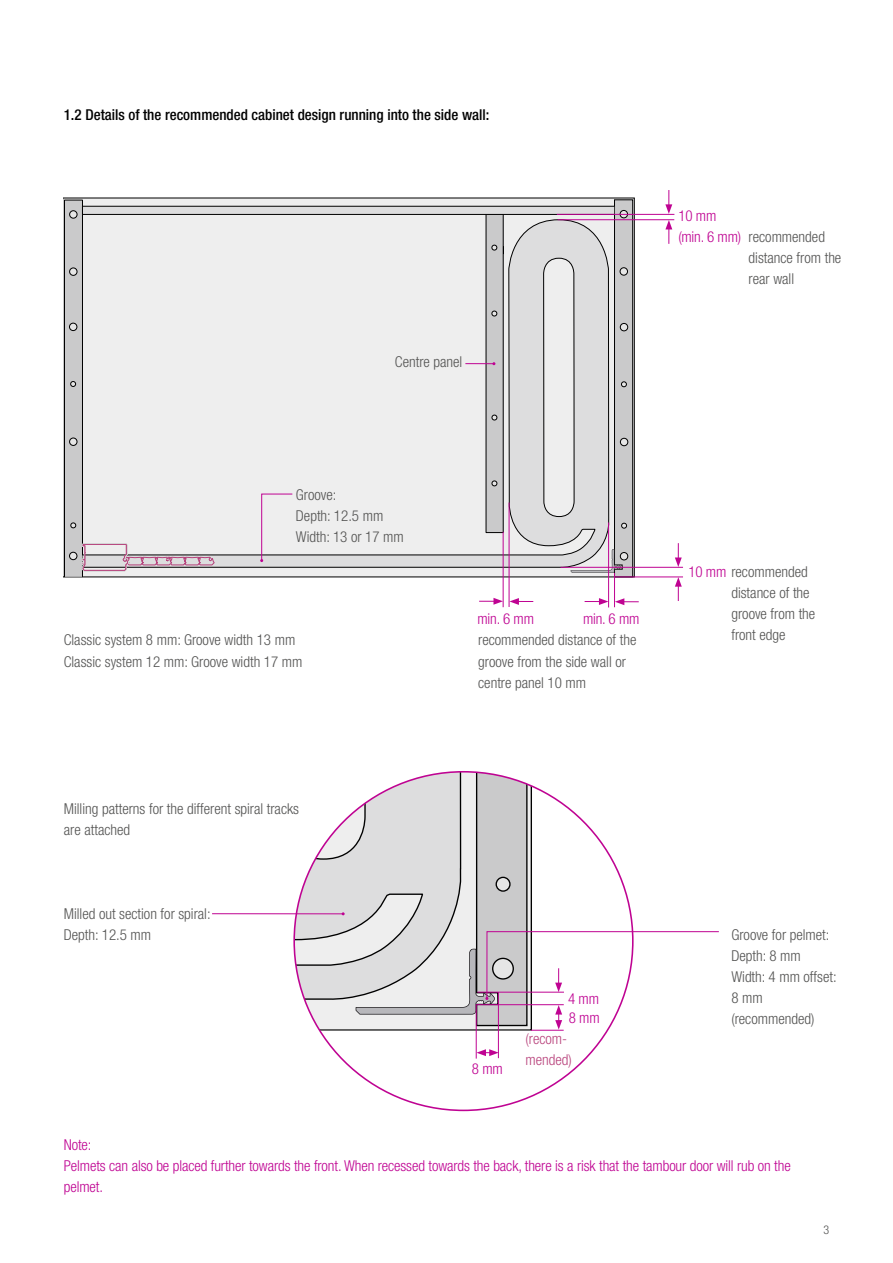
<style>
.page{position:relative;width:893px;height:1263px;background:#fff}
.page>*{position:absolute;margin:0;border:0;box-sizing:border-box;transform-origin:0 0}
.t1{font:300 condensed 15px/21px "Helvetica Neue LT Com";color:#545453}
.t2{font:300 condensed 15px/21px "Helvetica Neue LT Com";letter-spacing:-.005em;color:#bf0392}
.t3{font:500 condensed 15px "Helvetica Neue LT Com";color:#000}
.t4{font:300 condensed 15px/21px "Helvetica Neue LT Com";color:#b9447d}
.t5{font:300 condensed 12px "Helvetica Neue LT Com";color:#545453}
.s1{color:#bf0392}
</style>
<div class="page">
<svg style="left:82px;top:197px;width:527px;height:388px;background:#e8e8e8"></svg>
<svg style="left:64px;top:199px;width:151px;height:378px;background:#e3e3e3"></svg>
<div style="left:70px;top:268px;width:7px;height:7px;background:#e6e6e6;border-radius:50%"></div>
<div style="left:69px;top:268px;width:8px;height:8px;border:1px solid #000;border-radius:50%"></div>
<div style="left:70px;top:211px;width:7px;height:7px;background:#e6e6e6;border-radius:50%"></div>
<div style="left:69px;top:210px;width:8px;height:9px;border:1px solid #000;border-radius:50%"></div>
<svg style="left:543px;top:199px;width:90px;height:379px;background:#cdcccd"></svg>
<div style="left:620px;top:268px;width:7px;height:7px;background:#e6e6e6;border-radius:50%"></div>
<div style="left:620px;top:267px;width:8px;height:9px;border:1px solid #000;border-radius:50%"></div>
<svg style="left:620px;top:210px;width:7px;height:8px"></svg>
<div style="left:620px;top:210px;width:8px;height:8px;border:1px solid #000;border-radius:50%"></div>
<div style="left:82px;top:206px;width:533px;height:9px;background:#ddddde;border:1px solid #000"></div>
<svg style="left:465px;top:213px;width:39px;height:320px;background:#d2d2d3"></svg>
<hr style="left:614px;top:573px;width:1px;height:34px;background:#bf0392">
<svg style="left:615px;top:598px;width:24px;height:7px"></svg>
<hr style="left:608px;top:522px;width:1px;height:85px;background:#bf0392">
<svg style="left:585px;top:598px;width:23px;height:7px"></svg>
<hr style="left:615px;top:576px;width:68px;height:1px;background:#bf0392">
<svg style="left:675px;top:543px;width:7px;height:24px"></svg>
<hr style="left:561px;top:567px;width:122px;height:1px;background:#bf0392">
<svg style="left:675px;top:577px;width:7px;height:24px"></svg>
<hr style="left:558px;top:219px;width:116px;height:1px;background:#bf0392">
<svg style="left:665px;top:190px;width:7px;height:24px"></svg>
<hr style="left:557px;top:214px;width:117px;height:1px;background:#bf0392">
<svg style="left:665px;top:220px;width:7px;height:24px"></svg>
<hr style="left:509px;top:502px;width:1px;height:105px;background:#bf0392">
<svg style="left:509px;top:598px;width:24px;height:7px"></svg>
<hr style="left:503px;top:532px;width:1px;height:75px;background:#bf0392">
<svg style="left:479px;top:598px;width:24px;height:7px"></svg>
<svg style="left:260px;top:493px;width:33px;height:69px;background:#e6dee4"></svg>
<hr style="left:498px;top:992px;width:1px;height:66px;background:#bf0392">
<hr style="left:476px;top:1004px;width:1px;height:54px;background:#bf0392">
<svg style="left:476px;top:1049px;width:23px;height:7px"></svg>
<hr style="left:531px;top:1030px;width:33px;height:1px;background:#bf0392">
<hr style="left:212px;top:913px;width:131px;height:1px;background:#bf0392">
<svg style="left:294px;top:772px;width:425px;height:257px"></svg>
<p class="t3" style="left:64px;top:106px;width:427px">1.2 Details of the recommended cabinet design running into the side wall:</p>
<p class="t1" style="left:395px;top:352px;width:69px">Centre panel</p>
<p class="t2" style="left:678px;top:205px;width:64px">10 mm (min. 6 mm)</p>
<p class="t1" style="left:749px;top:226px;width:94px">recommended distance from the rear wall</p>
<p class="t1" style="left:296px;top:484px;width:109px">Groove:<br>Depth: 12.5 mm<br>Width: 13 or 17 mm</p>
<p class="t1" style="left:64px;top:630px;width:240px">Classic system 8 mm: Groove width 13 mm<br>Classic system 12 mm: Groove width 17 mm</p>
<p class="t1" style="left:64px;top:798px;width:237px">Milling patterns for the different spiral tracks are attached</p>
<p class="t1" style="left:64px;top:903px;width:148px">Milled out section for spiral:<br>Depth: 12.5 mm</p>
<p class="t2" style="left:477px;top:609px;width:58px">min. 6 mm</p>
<p class="t2" style="left:583px;top:609px;width:58px">min. 6 mm</p>
<p class="t1" style="left:478px;top:630px;width:160px">recommended distance of the groove from the side wall or centre panel 10 mm</p>
<p class="t1" style="left:731px;top:561px;width:85px;text-indent:-43px"><span class="s1">10 mm</span> recommended distance of the groove from the front edge</p>
<p class="t2" style="left:472px;top:1058px;width:32px">8 mm</p>
<p class="t2" style="left:568px;top:988px;width:32px">4 mm</p>
<p class="t2" style="left:569px;top:1007px;width:32px">8 mm</p>
<p class="t4" style="left:525px;top:1028px;width:48px">(recom&shy;mended)</p>
<p class="t1" style="left:731px;top:924px;width:107px">Groove for pelmet:<br>Depth: 8 mm<br>Width: 4 mm offset:<br>8 mm (recommended)</p>
<p class="t2" style="left:64px;top:1134px;width:728px">Note:<br>Pelmets can also be placed further towards the front. When recessed towards the back, there is a risk that the tambour door will rub on the pelmet.</p>
<p class="t5" style="left:823px;top:1222px;width:7px">3</p>
</div>
